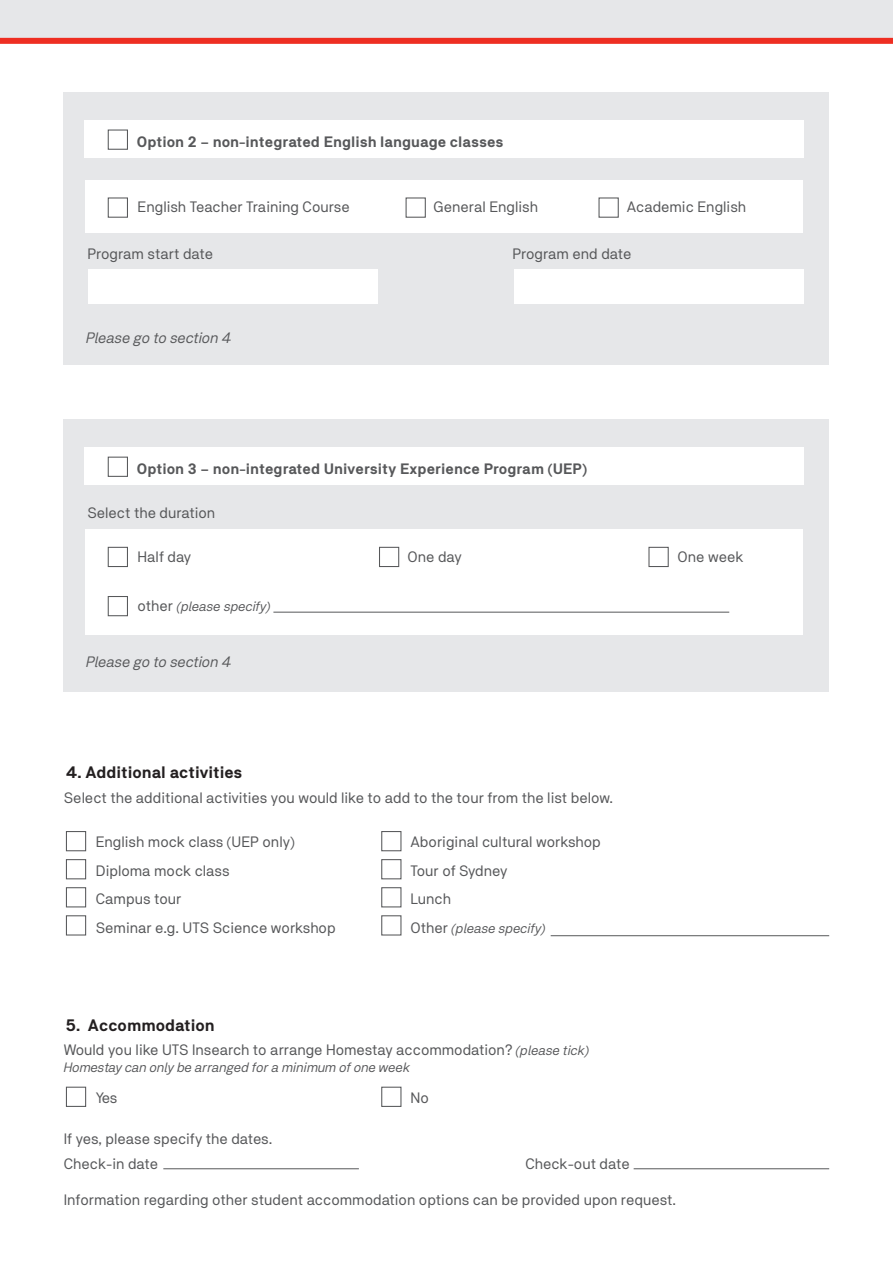
<style>
.page{position:relative;width:893px;height:1263px;background:#fff}
.page>*{position:absolute;margin:0;border:0;box-sizing:border-box;transform-origin:0 0}
.t1{font:700 16.5px "NB Akademie Std";color:#231f20}
.t2{font:15px "NB Akademie Std";color:#57585a}
.t3{font:700 15px "NB Akademie Std";color:#57585a}
.t4{font:italic 15px "NB Akademie Std";color:#57585a}
.t5{font:italic 13.5px "NB Akademie Std";color:#57585a}
.s1{font-style:normal;font-size:15px}
.s2{font-style:italic;font-size:13.5px}
</style>
<div class="page">
<div style="left:64px;top:92px;width:765px;height:273px;background:#e6e7e9"></div>
<div style="left:64px;top:419px;width:765px;height:272px;background:#e6e7e9"></div>
<div style="left:86px;top:180px;width:717px;height:53px;background:#fff"></div>
<div style="left:86px;top:529px;width:717px;height:106px;background:#fff"></div>
<div style="left:84px;top:120px;width:719px;height:38px;background:#fff"></div>
<div style="left:84px;top:447px;width:719px;height:38px;background:#fff"></div>
<div style="left:108px;top:129px;width:20px;height:21px;border:1px solid #57585a"></div>
<div style="left:108px;top:457px;width:20px;height:20px;border:1px solid #57585a"></div>
<div style="left:0;top:0;width:893px;height:39px;background:#e6e7e9"></div>
<div style="left:0;top:38px;width:893px;height:6px;background:#ee2e22"></div>
<div style="left:108px;top:197px;width:20px;height:21px;border:1px solid #57585a"></div>
<div style="left:108px;top:547px;width:20px;height:20px;border:1px solid #57585a"></div>
<div style="left:108px;top:596px;width:20px;height:20px;border:1px solid #57585a"></div>
<div style="left:406px;top:197px;width:20px;height:21px;border:1px solid #57585a"></div>
<div style="left:379px;top:547px;width:20px;height:20px;border:1px solid #57585a"></div>
<div style="left:598px;top:197px;width:21px;height:21px;border:1px solid #57585a"></div>
<div style="left:648px;top:547px;width:21px;height:20px;border:1px solid #57585a"></div>
<div style="left:88px;top:269px;width:289px;height:34px;background:#fff"></div>
<div style="left:514px;top:269px;width:289px;height:34px;background:#fff"></div>
<hr style="left:273px;top:612px;width:456px;height:1px;background:#57585a">
<div style="left:66px;top:831px;width:20px;height:20px;border:1px solid #57585a"></div>
<div style="left:381px;top:831px;width:20px;height:20px;border:1px solid #57585a"></div>
<div style="left:66px;top:859px;width:20px;height:20px;border:1px solid #57585a"></div>
<div style="left:381px;top:859px;width:20px;height:20px;border:1px solid #57585a"></div>
<div style="left:66px;top:887px;width:20px;height:20px;border:1px solid #57585a"></div>
<div style="left:381px;top:887px;width:20px;height:20px;border:1px solid #57585a"></div>
<div style="left:66px;top:915px;width:20px;height:20px;border:1px solid #57585a"></div>
<div style="left:381px;top:915px;width:20px;height:20px;border:1px solid #57585a"></div>
<hr style="left:551px;top:935px;width:278px;height:1px;background:#57585a">
<div style="left:66px;top:1087px;width:20px;height:20px;border:1px solid #57585a"></div>
<div style="left:381px;top:1087px;width:20px;height:20px;border:1px solid #57585a"></div>
<hr style="left:163px;top:1168px;width:196px;height:1px;background:#57585a">
<hr style="left:634px;top:1168px;width:195px;height:1px;background:#57585a">
<p class="t3" style="left:137px;top:133px;width:368px">Option 2 – non-integrated English language classes</p>
<p class="t2" style="left:138px;top:198px;width:214px">English Teacher Training Course</p>
<p class="t2" style="left:434px;top:198px;width:106px">General English</p>
<p class="t2" style="left:627px;top:198px;width:121px">Academic English</p>
<p class="t2" style="left:87px;top:245px;width:127px">Program start date</p>
<p class="t4" style="left:86px;top:329px;width:147px">Please go to section 4</p>
<p class="t2" style="left:512px;top:245px;width:121px">Program end date</p>
<p class="t3" style="left:137px;top:460px;width:452px">Option 3 – non-integrated University Experience Program (UEP)</p>
<p class="t2" style="left:87px;top:504px;width:129px">Select the duration</p>
<p class="t2" style="left:138px;top:548px;width:55px">Half day</p>
<p class="t2" style="left:408px;top:548px;width:56px">One day</p>
<p class="t2" style="left:678px;top:548px;width:67px">One week</p>
<p class="t5" style="left:138px;top:598px;width:134px"><span class="s1">other</span> (please specify)</p>
<p class="t4" style="left:86px;top:653px;width:147px">Please go to section 4</p>
<p class="t1" style="left:66px;top:763px;width:178px">4. Additional activities</p>
<p class="t2" style="left:64px;top:789px;width:551px">Select the additional activities you would like to add to the tour from the list below.</p>
<p class="t2" style="left:96px;top:833px;width:200px">English mock class (UEP only)</p>
<p class="t2" style="left:96px;top:862px;width:135px">Diploma mock class</p>
<p class="t2" style="left:96px;top:890px;width:87px">Campus tour</p>
<p class="t2" style="left:96px;top:919px;width:242px">Seminar e.g. UTS Science workshop</p>
<p class="t2" style="left:410px;top:833px;width:192px">Aboriginal cultural workshop</p>
<p class="t2" style="left:410px;top:862px;width:99px">Tour of Sydney</p>
<p class="t2" style="left:410px;top:890px;width:42px">Lunch</p>
<p class="t5" style="left:410px;top:920px;width:136px"><span class="s1">Other</span> (please specify)</p>
<p class="t1" style="left:66px;top:1016px;width:150px">5. Accommodation</p>
<p class="t2" style="left:64px;top:1041px;width:527px">Would you like UTS Insearch to arrange Homestay accommodation? <span class="s2">(please tick)</span></p>
<p class="t5" style="left:64px;top:1059px;width:348px">Homestay can only be arranged for a minimum of one week</p>
<p class="t2" style="left:96px;top:1089px;width:23px">Yes</p>
<p class="t2" style="left:410px;top:1089px;width:20px">No</p>
<p class="t2" style="left:64px;top:1129px;width:210px">If yes, please specify the dates.</p>
<p class="t2" style="left:64px;top:1154px;width:96px">Check-in date</p>
<p class="t2" style="left:525px;top:1154px;width:106px">Check-out date</p>
<p class="t2" style="left:64px;top:1191px;width:614px">Information regarding other student accommodation options can be provided upon request.</p>
</div>
